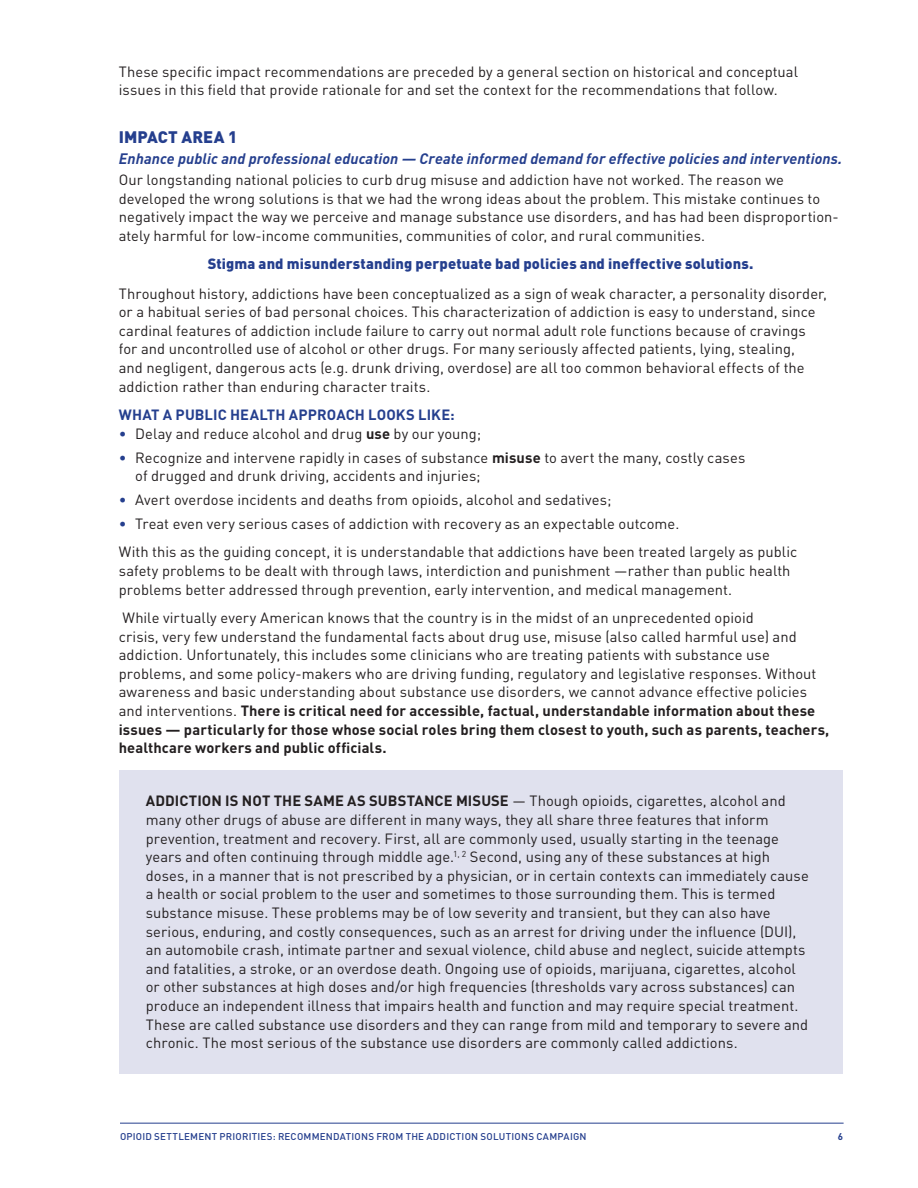
<style>
.page{position:relative;width:918px;height:1188px;background:#fff}
.page>*{position:absolute;margin:0;border:0;box-sizing:border-box;transform-origin:0 0}
.t1{font:900 16.5px "DIN";letter-spacing:.005em;color:#253f8e}
.t2{font:italic 700 15px "DIN";letter-spacing:.005em;color:#253f8e}
.t3{font:14.7px/18.6px "DIN";letter-spacing:.005em;color:#231f20}
.t4{font:900 14.7px "DIN";letter-spacing:.01em;color:#253f8e}
.t5{font:700 14.7px "DIN";letter-spacing:.005em;color:#253f8e}
.t6{font:500 9.75px "DIN";letter-spacing:.025em;color:#253f8e}
.t7{font:700 9.75px "DIN";color:#253f8e}
.s1{color:#253f8e}
.s2{font-weight:700}
</style>
<div class="page">
<hr style="left:120px;top:1123px;width:724px;height:1px;background:#253f8e">
<div style="left:119px;top:770px;width:723px;height:304px;background:#e0e1ee"></div>
<p class="t3" style="left:119px;top:62px;width:681px">These specific impact recommendations are preceded by a general section on historical and conceptual issues in this field that provide rationale for and set the context for the recommendations that follow.</p>
<p class="t1" style="left:119px;top:126px;width:120px">IMPACT AREA 1</p>
<p class="t2" style="left:119px;top:149px;width:725px">Enhance public and professional education — Create informed demand for effective policies and interventions.</p>
<p class="t3" style="left:119px;top:170px;width:722px">Our longstanding national policies to curb drug misuse and addiction have not worked. The reason we developed the wrong solutions is that we had the wrong ideas about the problem. This mistake continues to negatively impact the way we perceive and manage substance use disorders, and has had been disproportion&shy;ately harmful for low-income communities, communities of color, and rural communities.</p>
<p class="t4" style="left:208px;top:254px;width:547px">Stigma and misunderstanding perpetuate bad policies and ineffective solutions.</p>
<p class="t3" style="left:119px;top:284px;width:710px">Throughout history, addictions have been conceptualized as a sign of weak character, a personality disorder, or a habitual series of bad personal choices. This characterization of addiction is easy to understand, since cardinal features of addiction include failure to carry out normal adult role functions because of cravings for and uncontrolled use of alcohol or other drugs. For many seriously affected patients, lying, stealing,<br>and negligent, dangerous acts (e.g. drunk driving, overdose) are all too common behavioral effects of the addiction rather than enduring character traits.</p>
<p class="t5" style="left:119px;top:405px;width:337px">WHAT A PUBLIC HEALTH APPROACH LOOKS LIKE:</p>
<p class="t3" style="left:119px;top:424px;width:364px"><span class="s1">•</span> Delay and reduce alcohol and drug <span class="s2">use</span> by our young;</p>
<p class="t3" style="left:135px;top:448px;width:612px;text-indent:-17px"><span class="s1">•</span> Recognize and intervene rapidly in cases of substance <span class="s2">misuse</span> to avert the many, costly cases of drugged and drunk driving, accidents and injuries;</p>
<p class="t3" style="left:119px;top:490px;width:494px"><span class="s1">•</span> Avert overdose incidents and deaths from opioids, alcohol and sedatives;</p>
<p class="t3" style="left:119px;top:509px;width:680px;line-height:28.3px"><span class="s1">•</span> Treat even very serious cases of addiction with recovery as an expectable outcome.<br>With this as the guiding concept, it is understandable that addictions have been treated largely as public</p>
<p class="t3" style="left:119px;top:561px;width:673px">safety problems to be dealt with through laws, interdiction and punishment —rather than public health problems better addressed through prevention, early intervention, and medical management.</p>
<p class="t3" style="left:119px;top:608px;width:712px">While virtually every American knows that the country is in the midst of an unprecedented opioid<br>crisis, very few understand the fundamental facts about drug use, misuse (also called harmful use) and addiction. Unfortunately, this includes some clinicians who are treating patients with substance use problems, and some policy-makers who are driving funding, regulatory and legislative responses. Without awareness and basic understanding about substance use disorders, we cannot advance effective policies and interventions. <span class="s2">There is critical need for accessible, factual, understandable information about these issues — particularly for those whose social roles bring them closest to youth, such as parents, teachers, healthcare workers and public officials.</span></p>
<p class="t3" style="left:146px;top:791px;width:665px"><span class="s2">ADDICTION IS NOT THE SAME AS SUBSTANCE MISUSE</span> — Though opioids, cigarettes, alcohol and many other drugs of abuse are different in many ways, they all share three features that inform prevention, treatment and recovery. First, all are commonly used, usually starting in the teenage years and often continuing through middle age.<sup>1,</sup> <sup>2</sup> Second, using any of these substances at high doses, in a manner that is not prescribed by a physician, or in certain contexts can immediately cause a health or social problem to the user and sometimes to those surrounding them. This is termed substance misuse. These problems may be of low severity and transient, but they can also have serious, enduring, and costly consequences, such as an arrest for driving under the influence (DUI), an automobile crash, intimate partner and sexual violence, child abuse and neglect, suicide attempts and fatalities, a stroke, or an overdose death. Ongoing use of opioids, marijuana, cigarettes, alcohol or other substances at high doses and/or high frequencies (thresholds vary across substances) can produce an independent illness that impairs health and function and may require special treatment.<br>These are called substance use disorders and they can range from mild and temporary to severe and chronic. The most serious of the substance use disorders are commonly called addictions.</p>
<p class="t6" style="left:120px;top:1131px;width:468px">OPIOID SETTLEMENT PRIORITIES: RECOMMENDATIONS FROM THE ADDICTION SOLUTIONS CAMPAIGN</p>
<p class="t7" style="left:838px;top:1130px;width:7px">6</p>
</div>
